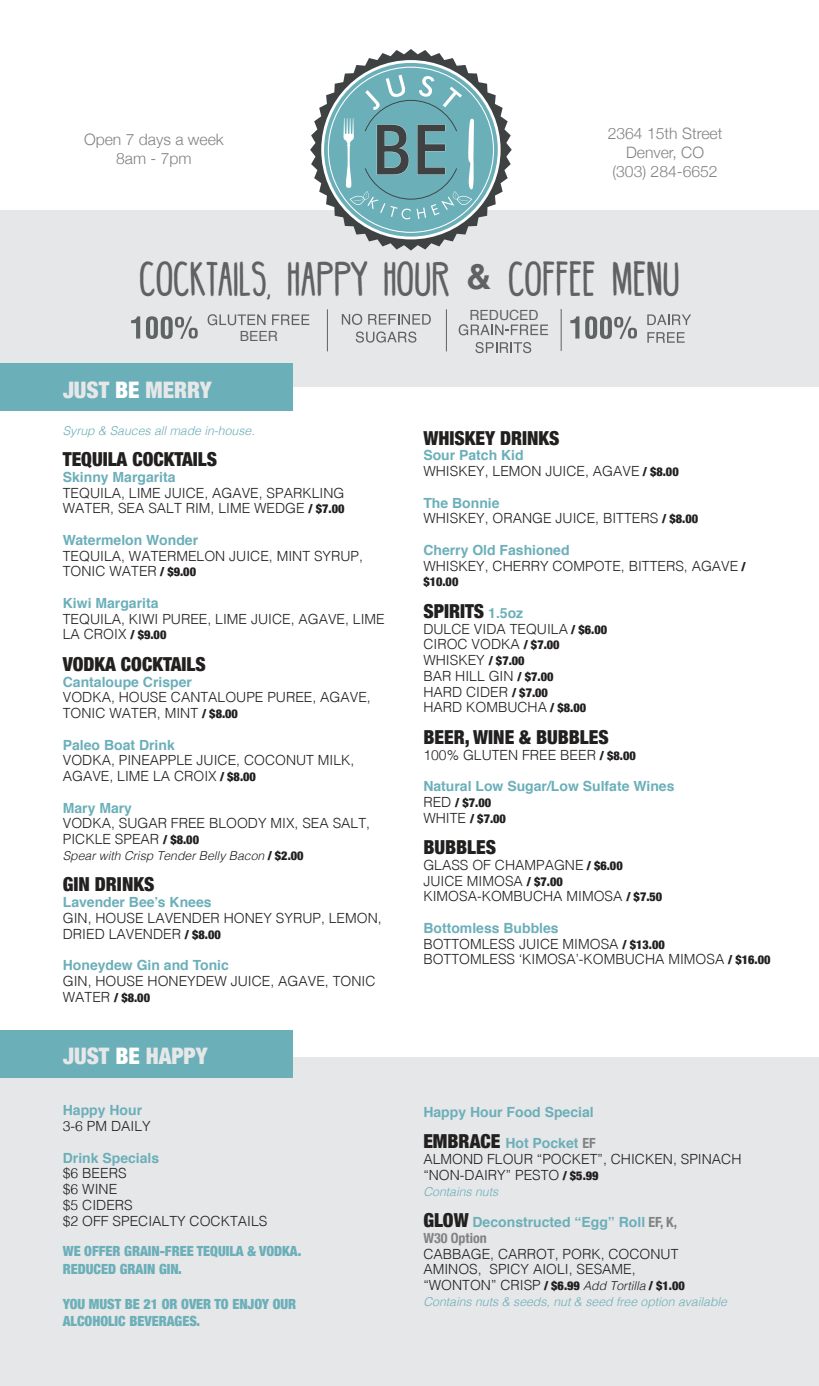
<style>
.page{position:relative;width:819px;height:1386px;background:#fff}
.page>*{position:absolute;margin:0;border:0;box-sizing:border-box;transform-origin:0 0}
.t1{font:35px "BELLABOO";color:#5f6263}
.t2{font:900 condensed 22.75px "Helvetica Neue";color:#e6e7e8}
.t3{font:900 condensed 19.25px "Helvetica Neue";color:#221f1f}
.t4{font:300 15.75px/18.9px "Helvetica Neue";color:#808284;text-align:center}
.t5{font:300 14px/15.8px "Helvetica";color:#221f1f}
.t6{font:700 14px "Helvetica";color:#6bafb9}
.t7{font:900 condensed 14px/17.5px "Helvetica Neue";color:#6bafb9}
.t8{font:14px "Helvetica";color:#5f6263}
.t9{font:700 condensed 14px "Helvetica Neue";color:#808284}
.t10{font:italic 300 12.25px "Helvetica";color:#6bafb9}
.t11{font:900 condensed 12.25px/15.8px "Helvetica Neue";color:#221f1f}
.t12{font:italic 300 12.25px "Helvetica";color:#221f1f}
.s1{font-family:"Helvetica";font-weight:700}
.s2{color:#fff}
.s3{font-family:"Helvetica Neue";font-weight:900;font-stretch:condensed;font-size:12.25px}
.s4{font-family:"Helvetica Neue";font-weight:900;font-style:normal;font-stretch:condensed}
.s5{font-family:"Helvetica";font-weight:300;font-stretch:normal;font-size:14px}
.s6{font-weight:700;color:#6bafb9}
.s7{font-family:"Helvetica";font-weight:700;font-stretch:normal;font-size:14px;color:#6bafb9}
.s8{font-family:"Helvetica Neue";font-weight:900;font-stretch:condensed;font-size:19.25px}
.s9{font-family:"Helvetica Neue";font-weight:700;font-stretch:condensed;color:#808284}
.s10{font-family:"Helvetica Neue";font-weight:900;font-stretch:condensed;font-size:19.25px;color:#221f1f}
.s11{font-family:"Helvetica Neue";font-stretch:condensed;color:#808284}
.s12{font-style:italic;font-size:12.25px}
</style>
<div class="page">
<div style="left:0;top:210px;width:819px;height:177px;background:#e6e7e8"></div>
<div style="left:0;top:363px;width:292px;height:47px;background:#6bafb9"></div>
<svg style="left:310px;top:49px;width:202px;height:202px"></svg>
<div style="left:0;top:1057px;width:819px;height:329px;background:#e6e7e8"></div>
<svg style="left:131px;top:316px;width:9px;height:23px"></svg>
<svg style="left:146px;top:316px;width:52px;height:23px"></svg>
<svg style="left:208px;top:314px;width:58px;height:11px"></svg>
<svg style="left:272px;top:314px;width:37px;height:11px"></svg>
<svg style="left:342px;top:314px;width:20px;height:11px"></svg>
<svg style="left:368px;top:314px;width:63px;height:11px"></svg>
<svg style="left:356px;top:331px;width:60px;height:12px"></svg>
<hr style="left:327px;top:309px;width:1px;height:42px;background:#5e6363">
<hr style="left:561px;top:309px;width:1px;height:42px;background:#5e6363">
<hr style="left:446px;top:309px;width:1px;height:42px;background:#5e6363">
<svg style="left:570px;top:316px;width:9px;height:23px"></svg>
<svg style="left:585px;top:316px;width:52px;height:23px"></svg>
<svg style="left:647px;top:314px;width:44px;height:11px"></svg>
<svg style="left:647px;top:332px;width:38px;height:11px"></svg>
<div style="left:0;top:1030px;width:293px;height:47px;background:#6bafb9"></div>
<svg style="left:459px;top:324px;width:89px;height:11px"></svg>
<svg style="left:475px;top:342px;width:56px;height:11px"></svg>
<p class="t4" style="left:84px;top:131px;width:141px">Open 7 days a week<br>8am - 7pm</p>
<p class="t4" style="left:608px;top:125px;width:116px">2364 15th Street<br>Denver, CO (303) 284-6652</p>
<h1 class="t1" style="left:139px;top:261px;width:542px">COCKTAILS, HAPPY HOUR <span class="s1">&amp;</span> COFFEE MENU</h1>
<p class="t8" style="left:240px;top:328px;width:40px">BEER</p>
<h2 class="t2" style="left:63px;top:380px;width:150px">JUST <span class="s2">BE</span> MERRY</h2>
<p class="t10" style="left:63px;top:426px;width:193px">Syrup &amp; Sauces all made in-house.</p>
<h3 class="t3" style="left:63px;top:451px;width:156px">TEQUILA COCKTAILS</h3>
<p class="t6" style="left:63px;top:472px;width:114px">Skinny Margarita</p>
<p class="t5" style="left:63px;top:486px;width:283px">TEQUILA, LIME JUICE, AGAVE, SPARKLING<br>WATER, SEA SALT RIM, LIME WEDGE <span class="s3">/ $7.00</span></p>
<p class="t6" style="left:63px;top:535px;width:137px">Watermelon Wonder</p>
<p class="t5" style="left:63px;top:549px;width:302px">TEQUILA, WATERMELON JUICE, MINT SYRUP,<br>TONIC WATER <span class="s3">/ $9.00</span></p>
<p class="t6" style="left:63px;top:598px;width:97px">Kiwi Margarita</p>
<p class="t5" style="left:63px;top:612px;width:324px">TEQUILA, KIWI PUREE, LIME JUICE, AGAVE, LIME<br>LA CROIX <span class="s3">/ $9.00</span></p>
<h3 class="t3" style="left:63px;top:656px;width:145px">VODKA COCKTAILS</h3>
<p class="t6" style="left:63px;top:676px;width:131px">Cantaloupe Crisper</p>
<p class="t5" style="left:63px;top:691px;width:310px">VODKA, HOUSE CANTALOUPE PUREE, AGAVE,<br>TONIC WATER, MINT <span class="s3">/ $8.00</span></p>
<p class="t6" style="left:63px;top:739px;width:114px">Paleo Boat Drink</p>
<p class="t5" style="left:63px;top:754px;width:293px">VODKA, PINEAPPLE JUICE, COCONUT MILK,<br>AGAVE, LIME LA CROIX <span class="s3">/ $8.00</span></p>
<p class="t6" style="left:63px;top:802px;width:71px">Mary Mary</p>
<p class="t5" style="left:63px;top:817px;width:309px">VODKA, SUGAR FREE BLOODY MIX, SEA SALT,<br>PICKLE SPEAR <span class="s3">/ $8.00</span></p>
<p class="t12" style="left:63px;top:851px;width:242px">Spear with Crisp Tender Belly Bacon <span class="s4">/ $2.00</span></p>
<h3 class="t3" style="left:63px;top:877px;width:93px">GIN DRINKS</h3>
<p class="t6" style="left:63px;top:891px;width:150px">Lavender Bee’s Knees</p>
<p class="t5" style="left:63px;top:911px;width:320px">GIN, HOUSE LAVENDER HONEY SYRUP, LEMON,<br>DRIED LAVENDER <span class="s3">/ $8.00</span></p>
<p class="t6" style="left:63px;top:960px;width:168px">Honeydew Gin and Tonic</p>
<p class="t5" style="left:63px;top:974px;width:314px">GIN, HOUSE HONEYDEW JUICE, AGAVE, TONIC</p>
<p class="t11" style="left:63px;top:990px;width:89px"><span class="s5">WATER</span> / $8.00</p>
<h2 class="t2" style="left:63px;top:1047px;width:146px">JUST <span class="s2">BE</span> HAPPY</h2>
<p class="t6" style="left:63px;top:1105px;width:81px">Happy Hour</p>
<p class="t5" style="left:63px;top:1119px;width:89px">3-6 PM DAILY</p>
<p class="t6" style="left:63px;top:1152px;width:98px">Drink Specials</p>
<p class="t5" style="left:63px;top:1167px;width:206px">$6 BEERS<br>$6 WINE<br>$5 CIDERS<br>$2 OFF SPECIALTY COCKTAILS</p>
<p class="t7" style="left:63px;top:1243px;width:240px">WE OFFER GRAIN-FREE TEQUILA &amp; VODKA.<br>REDUCED GRAIN GIN.</p>
<p class="t7" style="left:63px;top:1296px;width:235px">YOU MUST BE 21 OR OVER TO ENJOY OUR<br>ALCOHOLIC BEVERAGES.</p>
<p class="t8" style="left:469px;top:306px;width:71px">REDUCED</p>
<h3 class="t3" style="left:423px;top:430px;width:138px">WHISKEY DRINKS</h3>
<p class="t5" style="left:423px;top:449px;width:257px"><span class="s6">Sour Patch Kid<br></span>WHISKEY, LEMON JUICE, AGAVE <span class="s3">/ $8.00</span></p>
<p class="t5" style="left:423px;top:496px;width:276px"><span class="s6">The Bonnie<br></span>WHISKEY, ORANGE JUICE, BITTERS <span class="s3">/ $8.00</span></p>
<p class="t5" style="left:423px;top:543px;width:324px"><span class="s6">Cherry Old Fashioned<br></span>WHISKEY, CHERRY COMPOTE, BITTERS, AGAVE <span class="s3">/</span></p>
<p class="t11" style="left:423px;top:575px;width:37px">$10.00</p>
<h3 class="t3" style="left:423px;top:603px;width:101px">SPIRITS <span class="s7">1.5oz</span></h3>
<p class="t5" style="left:423px;top:622px;width:185px">DULCE VIDA TEQUILA <span class="s3">/ $6.00<br></span>CIROC VODKA <span class="s3">/ $7.00<br></span>WHISKEY <span class="s3">/ $7.00<br></span>BAR HILL GIN <span class="s3">/ $7.00<br></span>HARD CIDER <span class="s3">/ $7.00<br></span>HARD KOMBUCHA <span class="s3">/ $8.00</span></p>
<h3 class="t3" style="left:423px;top:729px;width:187px">BEER, WINE &amp; BUBBLES</h3>
<p class="t5" style="left:423px;top:748px;width:214px">100% GLUTEN FREE BEER <span class="s3">/ $8.00</span></p>
<p class="t6" style="left:423px;top:781px;width:253px">Natural Low Sugar/Low Sulfate Wines</p>
<p class="t11" style="left:423px;top:795px;width:84px"><span class="s5">RED</span> / $7.00<br><span class="s5">WHITE</span> / $7.00</p>
<h3 class="t3" style="left:423px;top:839px;width:74px">BUBBLES</h3>
<p class="t5" style="left:423px;top:858px;width:240px">GLASS OF CHAMPAGNE <span class="s3">/ $6.00<br></span>JUICE MIMOSA <span class="s3">/ $7.00<br></span>KIMOSA-KOMBUCHA MIMOSA <span class="s3">/ $7.50</span></p>
<p class="t5" style="left:423px;top:921px;width:349px"><span class="s6">Bottomless Bubbles<br></span>BOTTOMLESS JUICE MIMOSA <span class="s3">/ $13.00<br></span>BOTTOMLESS ‘KIMOSA’-KOMBUCHA MIMOSA <span class="s3">/ $16.00</span></p>
<p class="t6" style="left:423px;top:1107px;width:172px">Happy Hour Food Special</p>
<p class="t5" style="left:423px;top:1137px;width:320px"><span class="s8">EMBRACE</span> <span class="s6">Hot Pocket</span> <span class="s9">EF<br></span>ALMOND FLOUR “POCKET”, CHICKEN, SPINACH “NON-DAIRY” PESTO <span class="s3">/ $5.99</span></p>
<p class="t10" style="left:423px;top:1187px;width:76px">Contains nuts</p>
<p class="t6" style="left:423px;top:1217px;width:255px"><span class="s10">GLOW</span> Deconstructed “Egg” Roll <span class="s11">EF, K,</span></p>
<p class="t9" style="left:423px;top:1233px;width:65px">W30 Option</p>
<p class="t5" style="left:423px;top:1247px;width:263px">CABBAGE, CARROT, PORK, COCONUT<br>AMINOS, SPICY AIOLI, SESAME, “WONTON” CRISP <span class="s3">/ $6.99</span> <span class="s12">Add Tortilla</span> <span class="s3">/ $1.00</span></p>
<p class="t10" style="left:423px;top:1297px;width:305px">Contains nuts &amp; seeds, nut &amp; seed free option available</p>
</div>
